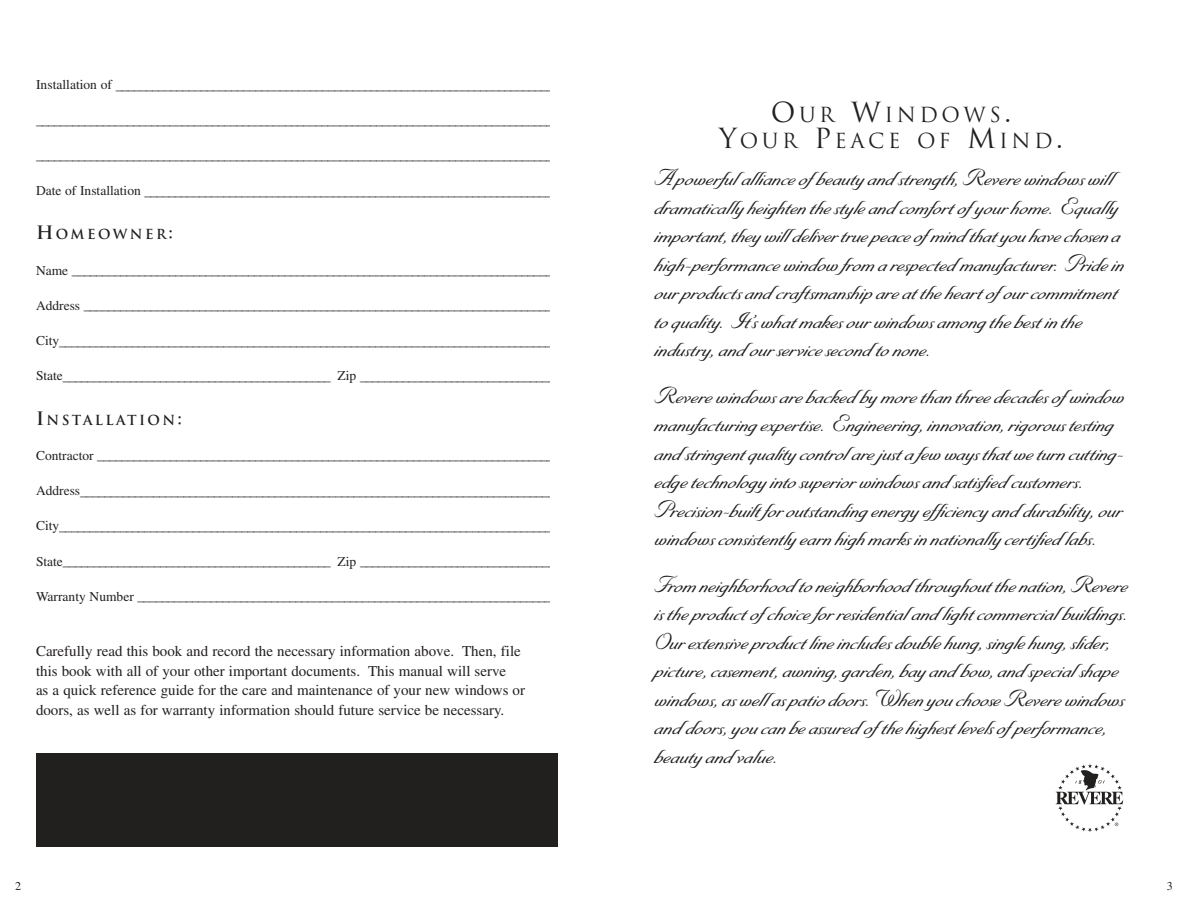
<style>
.page{position:relative;width:1188px;height:918px;background:#fff}
.page>*{position:absolute;margin:0;border:0;box-sizing:border-box;transform-origin:0 0}
.t1{font:500 24px/28.5px "Byron";color:#221f1f}
.t2{font:20.25px/25.5px "Trajan";letter-spacing:.175em;color:#221f1f;text-align:center}
.t3{font:15px/19.5px "Times";color:#221f1f}
.t4{font:13.5px "Times";color:#221f1f}
.t5{font:700 13.5px "Trajan";letter-spacing:.175em;color:#221f1f}
.t6{font:12px "Times";color:#221f1f}
.s1{font-size:18px}
.s2{font-size:27px}
</style>
<div class="page">
<div style="left:36px;top:753px;width:522px;height:94px;background:#221f1f"></div>
<svg style="left:1056px;top:764px;width:67px;height:68px"></svg>
<p class="t4" style="left:36px;top:84px;width:519px">Installation of ––––––––––––––––––––––––––––––––––––––––––––––––––––––––––––––––––––––––</p>
<p class="t4" style="left:36px;top:120px;width:519px">–––––––––––––––––––––––––––––––––––––––––––––––––––––––––––––––––––––––––––––––––––––</p>
<p class="t4" style="left:36px;top:155px;width:519px">–––––––––––––––––––––––––––––––––––––––––––––––––––––––––––––––––––––––––––––––––––––</p>
<p class="t4" style="left:36px;top:190px;width:518px">Date of Installation –––––––––––––––––––––––––––––––––––––––––––––––––––––––––––––––––––</p>
<p class="t5" style="left:36px;top:228px;width:139px"><span class="s1">H</span>OMEOWNER<span class="s1">:</span></p>
<p class="t4" style="left:36px;top:270px;width:518px">Name –––––––––––––––––––––––––––––––––––––––––––––––––––––––––––––––––––––––––––––––</p>
<p class="t4" style="left:36px;top:305px;width:518px">Address –––––––––––––––––––––––––––––––––––––––––––––––––––––––––––––––––––––––––––––</p>
<p class="t4" style="left:36px;top:340px;width:518px">City–––––––––––––––––––––––––––––––––––––––––––––––––––––––––––––––––––––––––––––––––</p>
<p class="t4" style="left:36px;top:375px;width:521px">State–––––––––––––––––––––––––––––––––––––––––––– Zip ––––––––––––––––––––––––––––––––</p>
<p class="t5" style="left:36px;top:413px;width:148px"><span class="s1">I</span>NSTALLATION<span class="s1">:</span></p>
<p class="t4" style="left:36px;top:455px;width:519px">Contractor –––––––––––––––––––––––––––––––––––––––––––––––––––––––––––––––––––––––––––</p>
<p class="t4" style="left:36px;top:490px;width:520px">Address––––––––––––––––––––––––––––––––––––––––––––––––––––––––––––––––––––––––––––––</p>
<p class="t4" style="left:36px;top:525px;width:518px">City–––––––––––––––––––––––––––––––––––––––––––––––––––––––––––––––––––––––––––––––––</p>
<p class="t4" style="left:36px;top:561px;width:521px">State–––––––––––––––––––––––––––––––––––––––––––– Zip ––––––––––––––––––––––––––––––––</p>
<p class="t4" style="left:36px;top:596px;width:523px">Warranty Number –––––––––––––––––––––––––––––––––––––––––––––––––––––––––––––––––––––</p>
<p class="t3" style="left:36px;top:643px;width:491px">Carefully read this book and record the necessary information above. Then, file this book with all of your other important documents. This manual will serve<br>as a quick reference guide for the care and maintenance of your new windows or doors, as well as for warranty information should future service be necessary.</p>
<p class="t6" style="left:15px;top:882px;width:7px">2</p>
<h2 class="t2" style="left:719px;top:103px;width:345px"><span class="s2">O</span>UR <span class="s2">W</span>INDOWS<span class="s2">.<br>Y</span>OUR <span class="s2">P</span>EACE OF <span class="s2">M</span>IND<span class="s2">.</span></h2>
<p class="t1" style="left:654px;top:165px;width:471px">A powerful alliance ofbeauty and strength, Revere windows will dramatically heighten the style and comfort ofyour home. Equally important, they will deliver true peace ofmind that you have chosen a high-performance window from a respected manufacturer. Pride in our products and craftsmanship are at the heart ofour commitment to quality. It’s what makes our windows among the best in the industry, and our service second to none.</p>
<p class="t1" style="left:654px;top:383px;width:471px">Revere windows are backed by more than three decades ofwindow manufacturing expertise. Engineering, innovation, rigorous testing and stringent quality control are just a few ways that we turn cutting&shy;edge technology into superior windows and satisfied customers.<br>Precision-built for outstanding energy efficiency and durability, our windows consistently earn high marks in nationally certified labs.</p>
<p class="t1" style="left:654px;top:572px;width:475px">From neighborhood to neighborhood throughout the nation, Revere is the product ofchoice for residential and light commercial buildings.<br>Our extensive product line includes double hung, single hung, slider, picture, casement, awning, garden, bay and bow, and special shape windows, as well as patio doors. When you choose Revere windows and doors, you can be assured ofthe highest levels ofperformance, beauty and value.</p>
<p class="t6" style="left:1167px;top:882px;width:7px">3</p>
</div>
